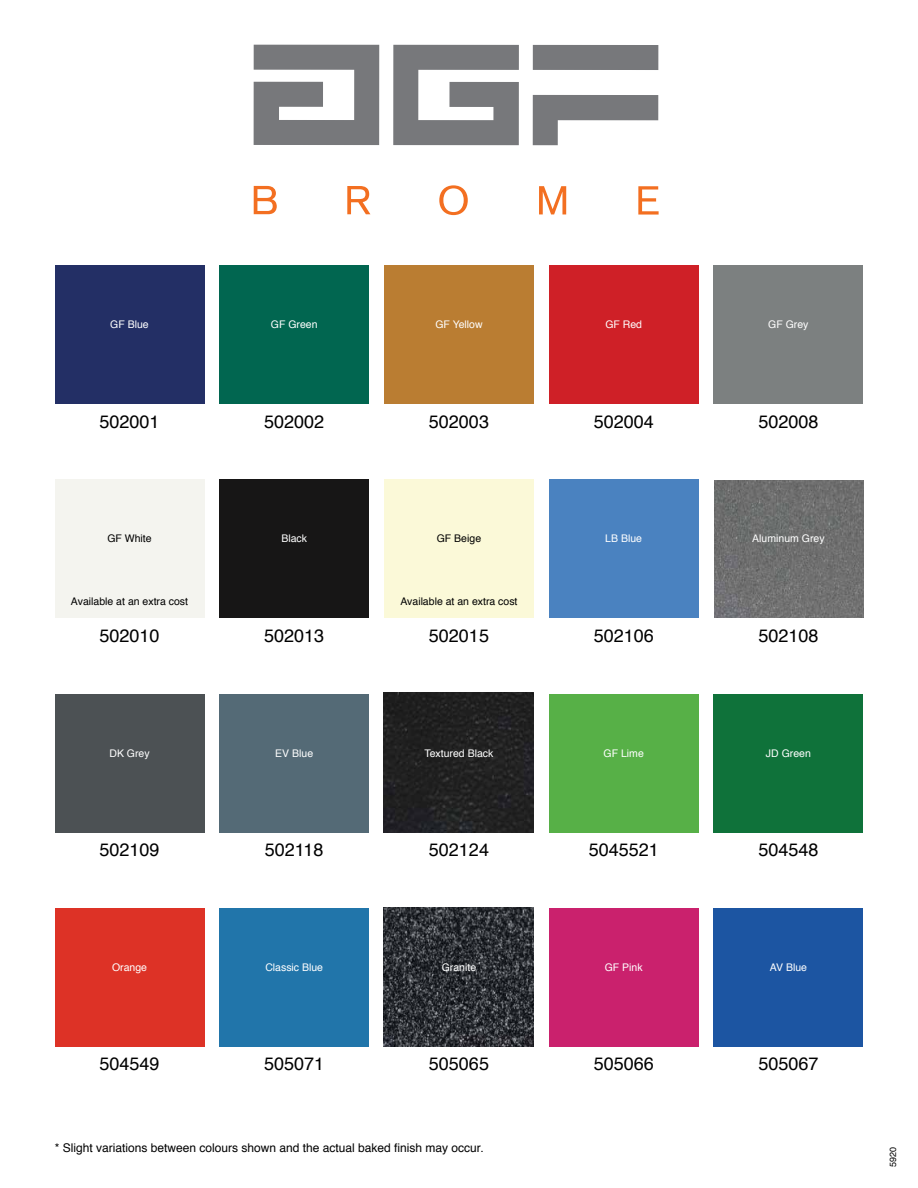
<style>
.page{position:relative;width:918px;height:1188px;background:#fff}
.page>*{position:absolute;margin:0;border:0;box-sizing:border-box;transform-origin:0 0}
.t1{font:18px "Helvetica";color:#000}
.t2{font:12px "Helvetica";color:#000}
.t3{font:10.5px "Helvetica";color:#fff}
.t4{font:10.5px "Helvetica";color:#000}
.t5{font:9px "Helvetica";color:#000}
</style>
<div class="page">
<img style="left:384px;top:907px;width:150px;height:140px">
<img style="left:384px;top:693px;width:150px;height:139px">
<img style="left:714px;top:480px;width:150px;height:138px">
<svg style="left:254px;top:45px;width:125px;height:100px"></svg>
<svg style="left:393px;top:45px;width:126px;height:100px"></svg>
<svg style="left:533px;top:45px;width:125px;height:100px"></svg>
<svg style="left:254px;top:186px;width:23px;height:28px"></svg>
<svg style="left:347px;top:186px;width:23px;height:28px"></svg>
<svg style="left:439px;top:185px;width:29px;height:30px"></svg>
<svg style="left:539px;top:186px;width:27px;height:28px"></svg>
<svg style="left:638px;top:186px;width:21px;height:29px"></svg>
<div style="left:55px;top:694px;width:149px;height:138px;background:#4c5154"></div>
<div style="left:55px;top:908px;width:149px;height:138px;background:#dd3226"></div>
<div style="left:219px;top:694px;width:150px;height:138px;background:#546a76"></div>
<div style="left:219px;top:908px;width:150px;height:138px;background:#2175aa"></div>
<div style="left:549px;top:694px;width:150px;height:138px;background:#57b047"></div>
<div style="left:549px;top:908px;width:150px;height:138px;background:#ca216d"></div>
<div style="left:714px;top:694px;width:149px;height:138px;background:#0f723a"></div>
<div style="left:714px;top:908px;width:149px;height:138px;background:#1c55a2"></div>
<div style="left:55px;top:266px;width:149px;height:138px;background:#232f65"></div>
<div style="left:55px;top:479px;width:149px;height:139px;background:#f4f4ef"></div>
<div style="left:219px;top:266px;width:150px;height:138px;background:#016650"></div>
<div style="left:219px;top:479px;width:150px;height:139px;background:#171616"></div>
<div style="left:384px;top:266px;width:150px;height:138px;background:#ba7d32"></div>
<div style="left:384px;top:479px;width:150px;height:139px;background:#fbf9d8"></div>
<div style="left:549px;top:266px;width:150px;height:138px;background:#cf2027"></div>
<div style="left:549px;top:479px;width:150px;height:139px;background:#4a82c0"></div>
<div style="left:714px;top:266px;width:149px;height:138px;background:#7c8080"></div>
<p class="t3" style="left:110px;top:317px;width:40px">GF Blue</p>
<p class="t3" style="left:271px;top:317px;width:48px">GF Green</p>
<p class="t3" style="left:435px;top:317px;width:49px">GF Yellow</p>
<p class="t3" style="left:605px;top:317px;width:38px">GF Red</p>
<p class="t3" style="left:768px;top:317px;width:42px">GF Grey</p>
<h1 class="t1" style="left:100px;top:408px;width:62px">502001</h1>
<h1 class="t1" style="left:264px;top:408px;width:62px">502002</h1>
<h1 class="t1" style="left:429px;top:408px;width:62px">502003</h1>
<h1 class="t1" style="left:594px;top:408px;width:62px">502004</h1>
<h1 class="t1" style="left:758px;top:408px;width:62px">502008</h1>
<p class="t4" style="left:107px;top:531px;width:46px">GF White</p>
<p class="t3" style="left:281px;top:531px;width:27px">Black</p>
<p class="t4" style="left:437px;top:531px;width:46px">GF Beige</p>
<p class="t3" style="left:605px;top:531px;width:38px">LB Blue</p>
<p class="t3" style="left:752px;top:531px;width:74px">Aluminum Grey</p>
<p class="t4" style="left:71px;top:594px;width:119px">Available at an extra cost</p>
<p class="t4" style="left:400px;top:594px;width:119px">Available at an extra cost</p>
<h1 class="t1" style="left:100px;top:622px;width:62px">502010</h1>
<h1 class="t1" style="left:264px;top:622px;width:62px">502013</h1>
<h1 class="t1" style="left:429px;top:622px;width:62px">502015</h1>
<h1 class="t1" style="left:594px;top:622px;width:62px">502106</h1>
<h1 class="t1" style="left:758px;top:622px;width:62px">502108</h1>
<p class="t3" style="left:109px;top:745px;width:42px">DK Grey</p>
<p class="t3" style="left:275px;top:745px;width:39px">EV Blue</p>
<p class="t3" style="left:425px;top:745px;width:70px">Textured Black</p>
<p class="t3" style="left:604px;top:745px;width:42px">GF Lime</p>
<p class="t3" style="left:766px;top:745px;width:46px">JD Green</p>
<h1 class="t1" style="left:100px;top:836px;width:62px">502109</h1>
<h1 class="t1" style="left:265px;top:836px;width:60px">502118</h1>
<h1 class="t1" style="left:429px;top:836px;width:62px">502124</h1>
<h1 class="t1" style="left:589px;top:836px;width:72px">5045521</h1>
<h1 class="t1" style="left:758px;top:836px;width:62px">504548</h1>
<p class="t3" style="left:112px;top:959px;width:37px">Orange</p>
<p class="t3" style="left:265px;top:959px;width:59px">Classic Blue</p>
<p class="t3" style="left:442px;top:959px;width:36px">Granite</p>
<p class="t3" style="left:605px;top:959px;width:39px">GF Pink</p>
<p class="t3" style="left:770px;top:959px;width:39px">AV Blue</p>
<h1 class="t1" style="left:100px;top:1050px;width:62px">504549</h1>
<h1 class="t1" style="left:264px;top:1050px;width:62px">505071</h1>
<h1 class="t1" style="left:429px;top:1050px;width:62px">505065</h1>
<h1 class="t1" style="left:594px;top:1050px;width:62px">505066</h1>
<h1 class="t1" style="left:758px;top:1050px;width:62px">505067</h1>
<p class="t2" style="left:55px;top:1139px;width:430px">* Slight variations between colours shown and the actual baked finish may occur.</p>
<p class="t5" style="left:886px;top:1167px;width:22px;rotate:-90deg">5920</p>
</div>
